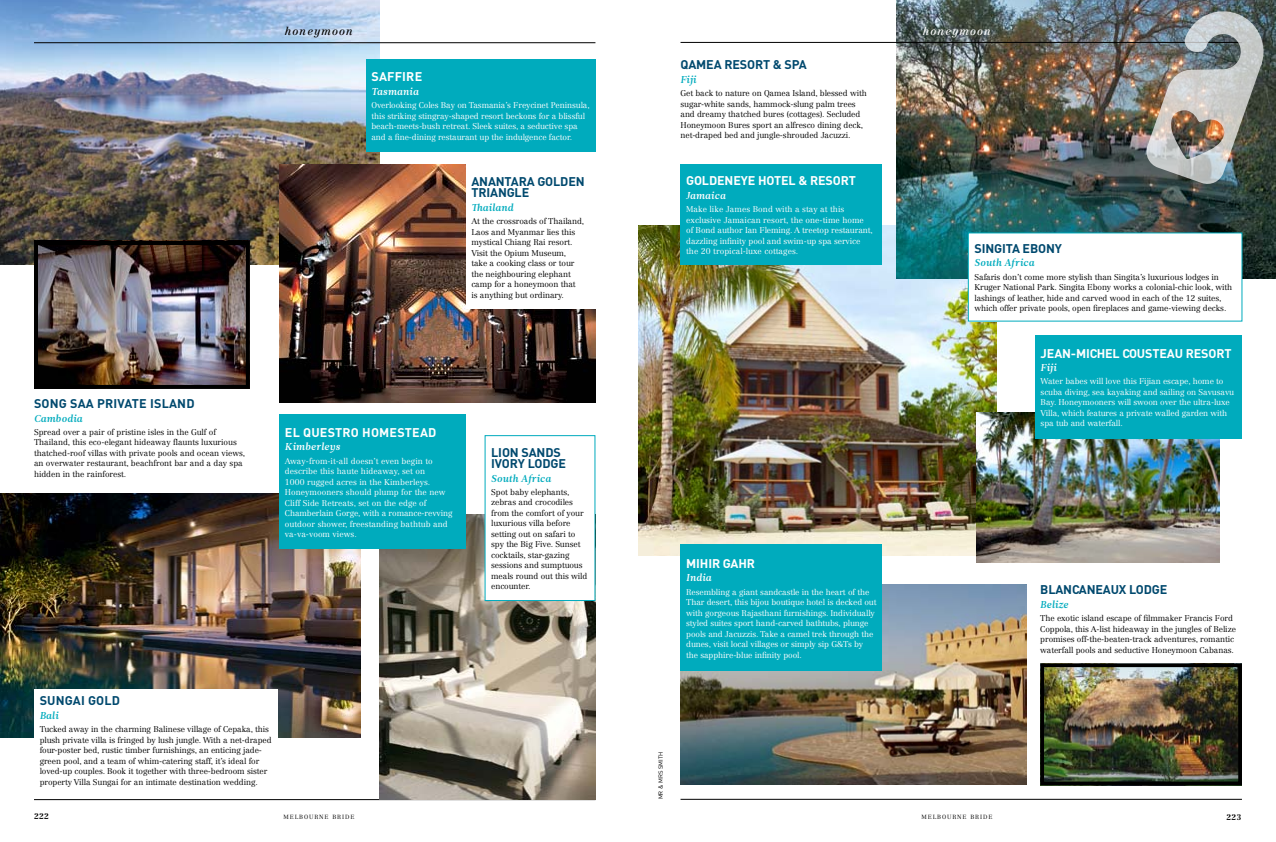
<style>
.page{position:relative;width:1276px;height:842px;background:#fff}
.page>*{position:absolute;margin:0;border:0;box-sizing:border-box;transform-origin:0 0}
.t1{font:700 12.5px/11px "DIN";letter-spacing:-.01em;color:#00496e}
.t2{font:700 12.5px "DIN";letter-spacing:-.01em;color:#fff}
.t3{font:700 12.5px "DIN";letter-spacing:.015em;color:#00496e}
.t4{font:italic 11px "Centennial LT Std";letter-spacing:.1em;color:#fff}
.t5{font:italic 11px "Centennial LT Std";letter-spacing:.1em;color:#000}
.t6{font:10px "Leitura News Italic 3";letter-spacing:.015em;color:#00abbd}
.t7{font:10px "Leitura News Italic 3";letter-spacing:.015em;color:#fff}
.t8{font:300 8.2px/10.5px "Centennial LT Std";letter-spacing:-.01em;color:#000}
.t9{font:300 8.2px/10.5px "Centennial LT Std";letter-spacing:-.01em;color:#fff}
.t10{font:700 8px "Centennial LT Std";letter-spacing:.05em;color:#000}
.t11{font:300 6px "Centennial LT Std";letter-spacing:.15em;color:#000}
.t12{font:6px "DIN";color:#000}
</style>
<div class="page">
<img style="left:638px;top:226px;width:358px;height:329px">
<img style="left:896px;top:0;width:380px;height:279px">
<hr style="left:680px;top:42px;width:562px;height:1px;background:#000">
<hr style="left:680px;top:799px;width:562px;height:1px;background:#000">
<img style="left:0;top:0;width:379px;height:264px">
<hr style="left:34px;top:43px;width:561px;height:1px;background:#000">
<hr style="left:34px;top:799px;width:561px;height:1px;background:#000">
<img style="left:379px;top:514px;width:216px;height:285px">
<img style="left:279px;top:164px;width:316px;height:239px">
<img style="left:39px;top:246px;width:206px;height:138px">
<div style="left:34px;top:241px;width:216px;height:148px;border:4px solid #000"></div>
<img style="left:0;top:493px;width:360px;height:244px">
<img style="left:977px;top:413px;width:242px;height:150px">
<img style="left:680px;top:584px;width:346px;height:201px">
<div style="left:366px;top:59px;width:229px;height:93px;background:#00abbd"></div>
<div style="left:466px;top:164px;width:129px;height:145px;background:#fff"></div>
<div style="left:485px;top:436px;width:110px;height:164px;background:#fff"></div>
<div style="left:484px;top:435px;width:111px;height:166px;border:1px solid #00abbd"></div>
<div style="left:34px;top:690px;width:244px;height:100px;background:#fff"></div>
<div style="left:279px;top:415px;width:187px;height:134px;background:#00abbd"></div>
<div style="left:680px;top:164px;width:202px;height:101px;background:#00abbd"></div>
<div style="left:968px;top:233px;width:274px;height:88px;background:#fff"></div>
<div style="left:968px;top:232px;width:274px;height:90px;border:1px solid #00abbd"></div>
<div style="left:680px;top:544px;width:202px;height:127px;background:#00abbd"></div>
<div style="left:1035px;top:335px;width:207px;height:103px;background:#00abbd"></div>
<img style="left:1045px;top:668px;width:192px;height:112px">
<div style="left:1040px;top:663px;width:202px;height:122px;border:4px solid #000"></div>
<img style="left:1144px;top:10px;width:124px;height:175px">
<h1 class="t3" style="left:34px;top:395px;width:162px">SONG SAA PRIVATE ISLAND</h1>
<p class="t6" style="left:34px;top:412px;width:50px">Cambodia</p>
<p class="t8" style="left:34px;top:427px;width:213px">Spread over a pair of pristine isles in the Gulf of Thailand, this eco-elegant hideaway flaunts luxurious thatched-roof villas with private pools and ocean views, an overwater restaurant, beachfront bar and a day spa hidden in the rainforest.</p>
<h2 class="t5" style="left:285px;top:25px;width:70px">honeymoon</h2>
<h1 class="t2" style="left:371px;top:69px;width:52px">SAFFIRE</h1>
<p class="t7" style="left:371px;top:85px;width:49px">Tasmania</p>
<p class="t9" style="left:371px;top:100px;width:220px">Overlooking Coles Bay on Tasmania’s Freycinet Peninsula, this striking stingray-shaped resort beckons for a blissful beach-meets-bush retreat. Sleek suites, a seductive spa and a fine-dining restaurant up the indulgence factor.</p>
<h1 class="t1" style="left:471px;top:176px;width:115px">ANANTARA GOLDEN<br>TRIANGLE</h1>
<p class="t6" style="left:471px;top:201px;width:43px">Thailand</p>
<p class="t8" style="left:471px;top:216px;width:114px">At the crossroads of Thailand,<br>Laos and Myanmar lies this mystical Chiang Rai resort.<br>Visit the Opium Museum, take a cooking class or tour the neighbouring elephant camp for a honeymoon that<br>is anything but ordinary.</p>
<h1 class="t2" style="left:285px;top:424px;width:35px">EL QUEST</h1>
<h1 class="t2" style="left:343px;top:424px;width:38px">RO HOMESTEAD</h1>
<p class="t7" style="left:285px;top:441px;width:57px">Kimberleys</p>
<p class="t9" style="left:285px;top:456px;width:169px">Away-from-it-all doesn’t even begin to describe this haute hideaway, set on<br>1000 rugged acres in the Kimberleys.<br>Honeymooners should plump for the new Cliff Side Retreats, set on the edge of Chamberlain Gorge, with a romance-revving outdoor shower, freestanding bathtub and va-va-voom views.</p>
<h1 class="t1" style="left:491px;top:447px;width:76px">LION SANDS<br>IVORY LODGE</h1>
<p class="t6" style="left:491px;top:472px;width:61px">South Africa</p>
<p class="t8" style="left:491px;top:487px;width:97px">Spot baby elephants, zebras and crocodiles from the comfort of your luxurious villa before setting out on safari to spy the Big Five. Sunset cocktails, star-gazing sessions and sumptuous meals round out this wild encounter.</p>
<h1 class="t3" style="left:40px;top:693px;width:82px">SUNGAI GOLD</h1>
<p class="t6" style="left:40px;top:709px;width:20px">Bali</p>
<p class="t8" style="left:40px;top:724px;width:233px">Tucked away in the charming Balinese village of Cepaka, this plush private villa is fringed by lush jungle. With a net-draped four-poster bed, rustic timber furnishings, an enticing jade&shy;green pool, and a team of whim-catering staff, it’s ideal for loved-up couples. Book it together with three-bedroom sister property Villa Sungai for an intimate destination wedding.</p>
<p class="t10" style="left:34px;top:811px;width:17px">222</p>
<p class="t11" style="left:284px;top:813px;width:72px">melbourne bride</p>
<h1 class="t1" style="left:680px;top:59px;width:128px">QAMEA RESORT &amp; SPA</h1>
<p class="t6" style="left:680px;top:73px;width:17px">Fiji</p>
<p class="t8" style="left:680px;top:88px;width:188px">Get back to nature on Qamea Island, blessed with sugar-white sands, hammock-slung palm trees and dreamy thatched bures (cottages). Secluded Honeymoon Bures sport an alfresco dining deck, net-draped bed and jungle-shrouded Jacuzzi.</p>
<h1 class="t2" style="left:686px;top:173px;width:171px">GOLDENEYE HOTEL &amp; RESORT</h1>
<p class="t7" style="left:686px;top:189px;width:41px">Jamaica</p>
<p class="t9" style="left:686px;top:204px;width:188px">Make like James Bond with a stay at this exclusive Jamaican resort, the one-time home of Bond author Ian Fleming. A treetop restaurant, dazzling infinity pool and swim-up spa service the 20 tropical-luxe cottages.</p>
<h2 class="t4" style="left:923px;top:25px;width:70px">honeymoon</h2>
<h1 class="t1" style="left:974px;top:243px;width:89px">SINGITA EBONY</h1>
<p class="t6" style="left:974px;top:257px;width:61px">South Africa</p>
<p class="t8" style="left:974px;top:272px;width:259px">Safaris don’t come more stylish than Singita’s luxurious lodges in Kruger National Park. Singita Ebony works a colonial-chic look, with lashings of leather, hide and carved wood in each of the 12 suites, which offer private pools, open fireplaces and game-viewing decks.</p>
<h1 class="t2" style="left:1040px;top:345px;width:192px">JEAN-M ICH EL COUSTEAU RESORT</h1>
<p class="t7" style="left:1040px;top:362px;width:17px">Fiji</p>
<p class="t9" style="left:1040px;top:376px;width:195px">Water babes will love this Fijian escape, home to scuba diving, sea kayaking and sailing on Savusavu Bay. Honeymooners will swoon over the ultra-luxe Villa, which features a private walled garden with spa tub and waterfall.</p>
<h1 class="t2" style="left:686px;top:555px;width:61px">MIHIR GAHR</h1>
<p class="t7" style="left:686px;top:572px;width:27px">India</p>
<p class="t9" style="left:686px;top:586px;width:192px">Resembling a giant sandcastle in the heart of the Thar desert, this bijou boutique hotel is decked out with gorgeous Rajasthani furnishings. Individually styled suites sport hand-carved bathtubs, plunge pools and Jacuzzis. Take a camel trek through the dunes, visit local villages or simply sip G&amp;Ts by the sapphire-blue infinity pool.</p>
<p class="t12" style="left:657px;top:799px;width:49px;rotate:-90deg">mr &amp; mrs smith</p>
<h1 class="t1" style="left:1040px;top:584px;width:129px">BLANCANEAUX LODGE</h1>
<p class="t6" style="left:1040px;top:598px;width:30px">Belize</p>
<p class="t8" style="left:1040px;top:613px;width:197px">The exotic island escape of filmmaker Francis Ford Coppola, this A-list hideaway in the jungles of Belize promises off-the-beaten-track adventures, romantic waterfall pools and seductive Honeymoon Cabanas.</p>
<p class="t11" style="left:921px;top:813px;width:72px">melbourne bride</p>
<p class="t10" style="left:1226px;top:812px;width:17px">223</p>
</div>
